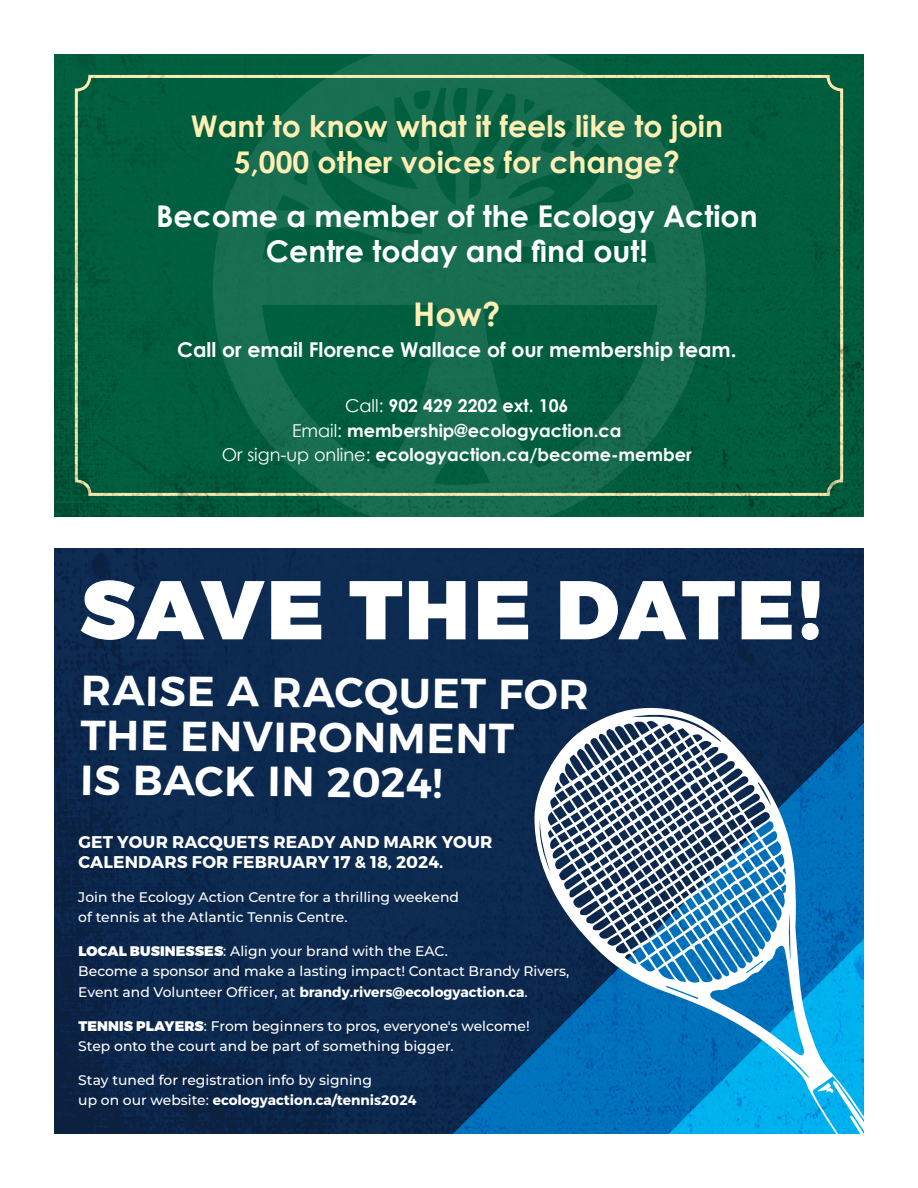
<style>
.page{position:relative;width:918px;height:1188px;background:#fff}
.page>*{position:absolute;margin:0;border:0;box-sizing:border-box;transform-origin:0 0}
.t1{font:900 83.1px "Montserrat";letter-spacing:.025em;color:#fff}
.t2{font:600 42px/45px "Montserrat";color:#fff}
.t3{font:700 32.7px "Century Gothic";color:#ffefb4}
.t4{font:700 30px/35.4px "Century Gothic";color:#ffefb4;text-align:center}
.t5{font:700 30px/35.4px "Century Gothic";color:#fff;text-align:center}
.t6{font:700 20.4px "Century Gothic";color:#fff}
.t7{font:700 17.7px "Century Gothic";color:#fff}
.t8{font:700 16.95px/20.1px "Montserrat";letter-spacing:.01em;color:#fff}
.t9{font:500 13.95px/20.1px "Montserrat";color:#fff}
.s1{font-weight:400}
.s2{font-weight:900}
.s3{font-weight:700}
</style>
<div class="page">
<img style="left:54px;top:54px;width:810px;height:463px">
<img style="left:54px;top:549px;width:810px;height:585px">
<svg style="left:534px;top:706px;width:330px;height:428px"></svg>
<svg style="left:669px;top:939px;width:195px;height:195px;background:#29a2db"></svg>
<p class="t4" style="left:191px;top:108px;width:534px">Want to know what it feels like to join<br>5,000 other voices for change?</p>
<p class="t5" style="left:156px;top:198px;width:603px">Become a member of the Ecology Action<br>Centre today and find out!</p>
<p class="t3" style="left:413px;top:293px;width:89px">How?</p>
<p class="t6" style="left:177px;top:337px;width:561px">Call or email Florence Wallace of our membership team.</p>
<p class="t7" style="left:345px;top:395px;width:225px"><span class="s1">Call:</span> 902 429 2202 ext. 106</p>
<p class="t7" style="left:292px;top:419px;width:331px"><span class="s1">Email:</span> membership@ecologyaction.ca</p>
<p class="t7" style="left:222px;top:444px;width:472px"><span class="s1">Or sign-up online:</span> ecologyaction.ca/become-member</p>
<p class="t1" style="left:80px;top:558px;width:744px">SAVE THE DATE!</p>
<p class="t2" style="left:82px;top:666px;width:510px;rotate:1deg">RAISE A RACQUET FOR<br>THE ENVIRONMENT<br>IS BACK IN 2024!</p>
<p class="t8" style="left:78px;top:832px;width:416px">GET YOUR RACQUETS READY AND MARK YOUR<br>CALENDARS FOR FEBRUARY 17 &amp; 18, 2024.</p>
<p class="t9" style="left:78px;top:887px;width:382px">Join the Ecology Action Centre for a thrilling weekend of tennis at the Atlantic Tennis Centre.</p>
<p class="t9" style="left:78px;top:941px;width:493px"><span class="s2">LOCAL BUSINESSES</span>: Align your brand with the EAC.<br>Become a sponsor and make a lasting impact! Contact Brandy Rivers,<br>Event and Volunteer Officer, at <span class="s3">brandy.rivers@ecologyaction.ca</span>.</p>
<p class="t9" style="left:78px;top:1015px;width:453px"><span class="s2">TENNIS PLAYERS</span>: From beginners to pros, everyone's welcome!<br>Step onto the court and be part of something bigger.</p>
<p class="t9" style="left:78px;top:1069px;width:340px">Stay tuned for registration info by signing<br>up on our website: <span class="s3">ecologyaction.ca/tennis2024</span></p>
</div>
